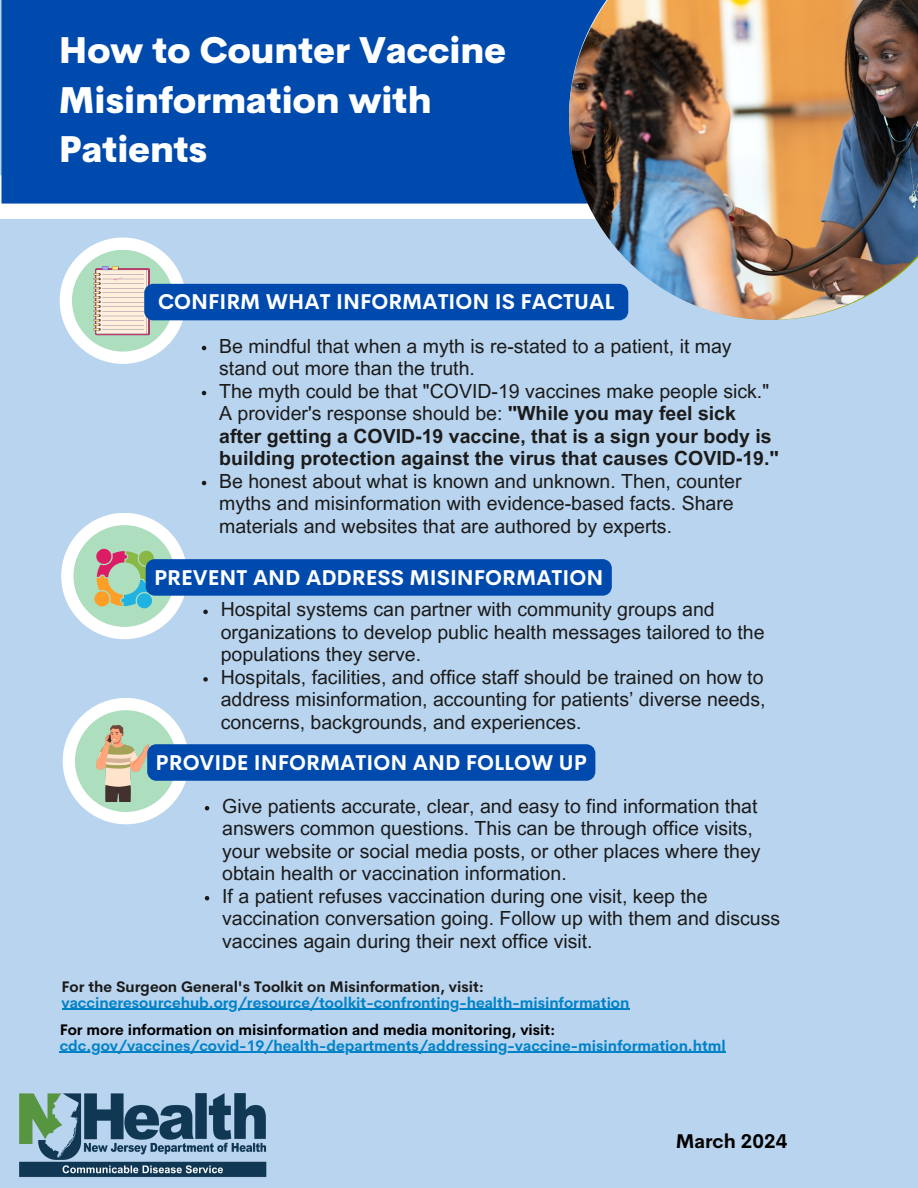
<style>
.page{position:relative;width:918px;height:1188px;background:#b9d4ee}
.page>*{position:absolute;margin:0;border:0;box-sizing:border-box;transform-origin:0 0}
.t1{font:800 36px/49.5px "Cerebri Sans";color:#fff}
.t2{font:700 21px "Cerebri Sans";color:#fff}
.t3{font:19.5px/22.5px "Arial MT Pro";color:#1b1b1b}
.t4{font:700 19.5px/22.5px "Arial MT Pro";color:#1b1b1b}
.t5{font:700 19.5px "Cerebri Sans";color:#000}
.t6{font:700 15px "Cerebri Sans";color:#0082c8}
.t7{font:700 15px "Cerebri Sans";color:#000}
.t8{font:700 15px "Cerebri Sans";color:#1b1b1b}
.s1{font-weight:400}
</style>
<div class="page">
<div style="left:0;top:175px;width:569px;height:44px;background:#fff"></div>
<div style="left:1px;top:0;width:568px;height:204px;background:#004aad"></div>
<img style="left:569px;top:0;width:349px;height:320px">
<div style="left:61px;top:513px;width:127px;height:126px;background:#fff;border-radius:50%"></div>
<div style="left:73px;top:525px;width:102px;height:102px;background:#addebe;border-radius:50%"></div>
<svg style="left:203px;top:677px;width:5px;height:5px"></svg>
<div style="left:60px;top:238px;width:126px;height:126px;background:#fff;border-radius:50%"></div>
<div style="left:72px;top:250px;width:102px;height:102px;background:#addebe;border-radius:50%"></div>
<div style="left:63px;top:698px;width:126px;height:126px;background:#fff;border-radius:50%"></div>
<div style="left:75px;top:710px;width:102px;height:102px;background:#addebe;border-radius:50%"></div>
<img style="left:97px;top:725px;width:50px;height:77px">
<img style="left:19px;top:1093px;width:248px;height:84px">
<svg style="left:84px;top:538px;width:528px;height:81px"></svg>
<hr style="left:60px;top:1052px;width:666px;height:1px;background:#0082c8">
<hr style="left:62px;top:1009px;width:567px;height:1px;background:#0082c8">
<svg style="left:202px;top:346px;width:4px;height:4px"></svg>
<svg style="left:202px;top:391px;width:4px;height:4px"></svg>
<svg style="left:202px;top:481px;width:4px;height:4px"></svg>
<svg style="left:94px;top:267px;width:534px;height:68px"></svg>
<svg style="left:205px;top:806px;width:4px;height:4px"></svg>
<svg style="left:205px;top:896px;width:4px;height:4px"></svg>
<div style="left:147px;top:744px;width:448px;height:37px;background:#004aad"></div>
<p class="t1" style="left:59px;top:26px;width:449px">How to Counter Vaccine<br>Misinformation with<br>Patients</p>
<p class="t2" style="left:158px;top:288px;width:458px">CONFIRM WHAT INFORMATION IS FACTUAL</p>
<p class="t3" style="left:219px;top:337px;width:514px">Be mindful that when a myth is re-stated to a patient, it may stand out more than the truth.</p>
<p class="t4" style="left:219px;top:382px;width:561px"><span class="s1">The myth could be that "COVID-19 vaccines make people sick." A provider's response should be:</span> "While you may feel sick after getting a COVID-19 vaccine, that is a sign your body is building protection against the virus that causes COVID-19."</p>
<h2 class="t3" style="left:219px;top:472px;width:524px">Be honest about what is known and unknown. Then, counter myths and misinformation with evidence-based facts. Share materials and websites that are authored by experts.</h2>
<p class="t2" style="left:154px;top:564px;width:451px">PREVENT AND ADDRESS MISINFORMATION</p>
<h1 class="t3" style="left:221px;top:601px;width:545px">Hospital systems can partner with community groups and organizations to develop public health messages tailored to the populations they serve.</h1>
<p class="t3" style="left:221px;top:668px;width:546px;text-align:justify">Hospitals, facilities, and office staff should be trained on how to address misinformation, accounting for patients’ diverse needs, concerns, backgrounds, and experiences.</p>
<p class="t2" style="left:156px;top:749px;width:433px">PROVIDE INFORMATION AND FOLLOW UP</p>
<p class="t3" style="left:222px;top:797px;width:540px">Give patients accurate, clear, and easy to find information that answers common questions. This can be through office visits, your website or social media posts, or other places where they obtain health or vaccination information.</p>
<p class="t3" style="left:222px;top:887px;width:559px">If a patient refuses vaccination during one visit, keep the vaccination conversation going. Follow up with them and discuss vaccines again during their next office visit.</p>
<h2 class="t8" style="left:62px;top:977px;width:424px">For the Surgeon General's Toolkit on Misinformation, visit:</h2>
<p class="t6" style="left:62px;top:993px;width:569px">vaccineresourcehub.org/resource/toolkit-confronting-health-misinformation</p>
<p class="t7" style="left:60px;top:1020px;width:497px">For more information on misinformation and media monitoring, visit:</p>
<p class="t6" style="left:60px;top:1036px;width:668px">cdc.gov/vaccines/covid-19/health-departments/addressing-vaccine-misinformation.html</p>
<h2 class="t5" style="left:676px;top:1129px;width:113px">March 2024</h2>
</div>
